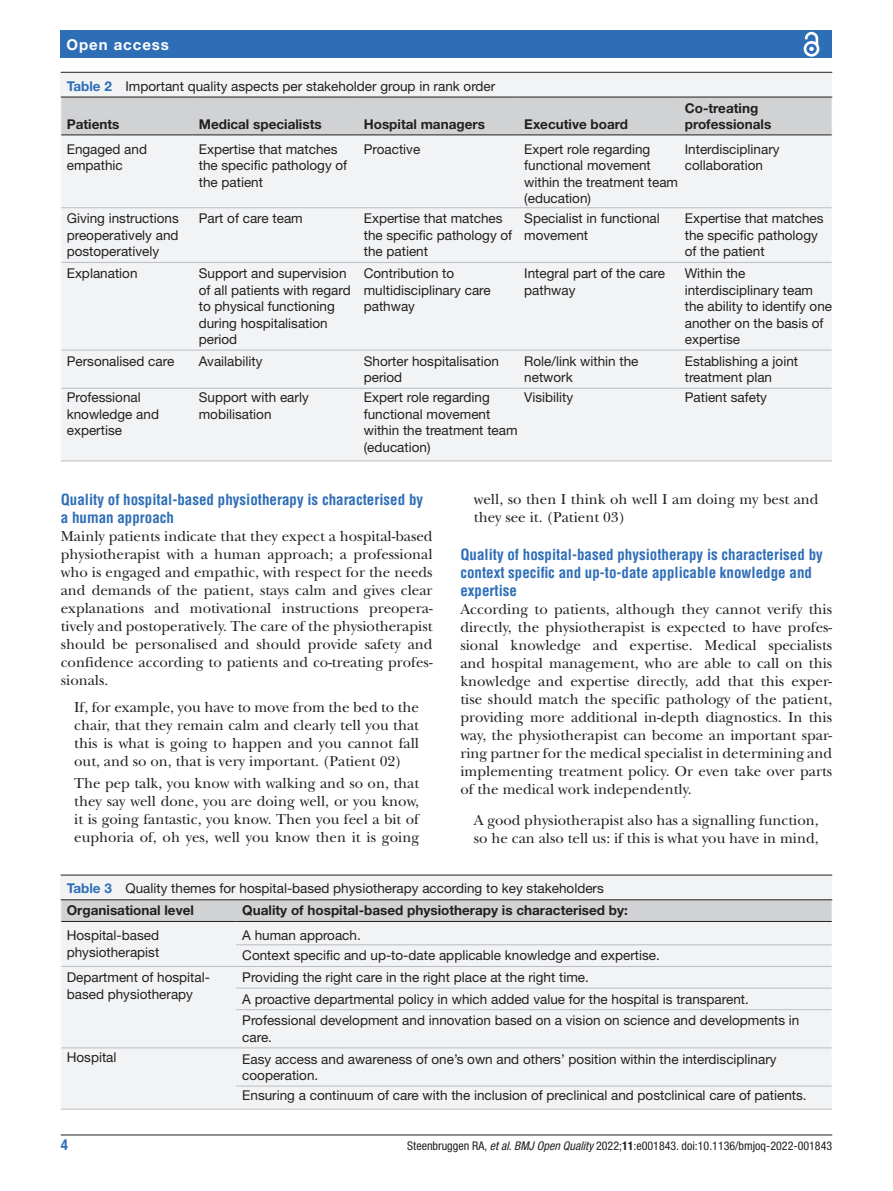
<style>
.page{position:relative;width:893px;height:1191px;background:#fff}
.page>*{position:absolute;margin:0;border:0;box-sizing:border-box;transform-origin:0 0}
.t1{font:15px/18px "New Baskerville";color:#231f20;text-align:justify}
.t2{font:700 condensed 15px/18px "Helvetica LT Std";color:#2e6eb7}
.t3{font:700 15px "Helvetica Neue LT Std";letter-spacing:.065em;color:#fff}
.t4{font:700 condensed 15px "Helvetica Neue LT Std";color:#2e6eb7}
.t5{font:13.5px/16.5px "Helvetica Neue LT Std";color:#231f20}
.t6{font:700 13.5px/16.2px "Helvetica Neue LT Std";color:#231f20}
.t7{font:condensed 12px "Helvetica Neue LT Std";color:#231f20}
.s1{font-weight:700;color:#2e6eb7}
.s2{font-weight:700}
.s3{font-style:italic}
</style>
<div class="page">
<hr style="left:61px;top:1134px;width:771px;height:1px;background:#231f20">
<div style="left:61px;top:31px;width:771px;height:27px;background:#2e6eb7"></div>
<svg style="left:803px;top:31px;width:17px;height:26px"></svg>
<div style="left:61px;top:73px;width:771px;height:388px;background:#f2f3f4"></div>
<hr style="left:61px;top:72px;width:771px;height:1px;background:#231f20">
<div style="left:61px;top:98px;width:771px;height:36px;background:#d1d2d4"></div>
<hr style="left:61px;top:97px;width:132px;height:1px;background:#231f20">
<hr style="left:61px;top:134px;width:132px;height:1px;background:#231f20">
<hr style="left:193px;top:97px;width:165px;height:1px;background:#231f20">
<hr style="left:193px;top:134px;width:165px;height:1px;background:#231f20">
<hr style="left:358px;top:97px;width:160px;height:1px;background:#231f20">
<hr style="left:358px;top:134px;width:160px;height:1px;background:#231f20">
<hr style="left:518px;top:97px;width:161px;height:1px;background:#231f20">
<hr style="left:518px;top:134px;width:161px;height:1px;background:#231f20">
<hr style="left:679px;top:97px;width:153px;height:1px;background:#231f20">
<hr style="left:679px;top:134px;width:153px;height:1px;background:#231f20">
<hr style="left:61px;top:207px;width:132px;height:1px;background:#bcbdc0">
<hr style="left:193px;top:207px;width:165px;height:1px;background:#bcbdc0">
<hr style="left:358px;top:207px;width:160px;height:1px;background:#bcbdc0">
<hr style="left:518px;top:207px;width:161px;height:1px;background:#bcbdc0">
<hr style="left:679px;top:207px;width:153px;height:1px;background:#bcbdc0">
<hr style="left:61px;top:262px;width:132px;height:1px;background:#bcbdc0">
<hr style="left:193px;top:262px;width:165px;height:1px;background:#bcbdc0">
<hr style="left:358px;top:262px;width:160px;height:1px;background:#bcbdc0">
<hr style="left:518px;top:262px;width:161px;height:1px;background:#bcbdc0">
<hr style="left:679px;top:262px;width:153px;height:1px;background:#bcbdc0">
<hr style="left:61px;top:350px;width:132px;height:1px;background:#bcbdc0">
<hr style="left:193px;top:350px;width:165px;height:1px;background:#bcbdc0">
<hr style="left:358px;top:350px;width:160px;height:1px;background:#bcbdc0">
<hr style="left:518px;top:350px;width:161px;height:1px;background:#bcbdc0">
<hr style="left:679px;top:350px;width:153px;height:1px;background:#bcbdc0">
<hr style="left:61px;top:388px;width:132px;height:1px;background:#bcbdc0">
<hr style="left:61px;top:460px;width:132px;height:1px;background:#bcbdc0">
<hr style="left:193px;top:388px;width:165px;height:1px;background:#bcbdc0">
<hr style="left:193px;top:460px;width:165px;height:1px;background:#bcbdc0">
<hr style="left:358px;top:388px;width:160px;height:1px;background:#bcbdc0">
<hr style="left:358px;top:460px;width:160px;height:1px;background:#bcbdc0">
<hr style="left:518px;top:388px;width:161px;height:1px;background:#bcbdc0">
<hr style="left:518px;top:460px;width:161px;height:1px;background:#bcbdc0">
<hr style="left:679px;top:388px;width:153px;height:1px;background:#bcbdc0">
<hr style="left:679px;top:460px;width:153px;height:1px;background:#bcbdc0">
<div style="left:61px;top:875px;width:771px;height:234px;background:#f2f3f4"></div>
<hr style="left:61px;top:874px;width:771px;height:1px;background:#231f20">
<hr style="left:61px;top:1109px;width:175px;height:1px;background:#bcbdc0">
<hr style="left:236px;top:1009px;width:596px;height:1px;background:#bcbdc0">
<hr style="left:61px;top:1047px;width:175px;height:1px;background:#bcbdc0">
<hr style="left:236px;top:1047px;width:596px;height:1px;background:#bcbdc0">
<hr style="left:236px;top:1085px;width:596px;height:1px;background:#bcbdc0">
<hr style="left:236px;top:1109px;width:596px;height:1px;background:#bcbdc0">
<svg style="left:60px;top:899px;width:773px;height:90px"></svg>
<p class="t3" style="left:66px;top:35px;width:104px">Open access</p>
<p class="t5" style="left:67px;top:77px;width:430px"><span class="s1">Table 2</span> Important quality aspects per stakeholder group in rank order</p>
<p class="t6" style="left:67px;top:116px;width:54px">Patients</p>
<p class="t6" style="left:199px;top:116px;width:124px">Medical specialists</p>
<p class="t6" style="left:364px;top:116px;width:123px">Hospital managers</p>
<p class="t6" style="left:524px;top:116px;width:105px">Executive board</p>
<p class="t6" style="left:685px;top:99px;width:88px">Co-treating professionals</p>
<p class="t5" style="left:67px;top:140px;width:82px">Engaged and empathic</p>
<p class="t5" style="left:199px;top:140px;width:150px">Expertise that matches the specific pathology of the patient</p>
<p class="t5" style="left:364px;top:140px;width:58px">Proactive</p>
<p class="t5" style="left:524px;top:140px;width:155px">Expert role regarding functional movement within the treatment team (education)</p>
<p class="t5" style="left:685px;top:140px;width:96px">Interdisciplinary collaboration</p>
<p class="t5" style="left:67px;top:210px;width:114px;text-align:justify">Giving instructions preoperatively and postoperatively</p>
<p class="t5" style="left:199px;top:210px;width:106px">Part of care team</p>
<p class="t5" style="left:364px;top:210px;width:150px">Expertise that matches the specific pathology of the patient</p>
<p class="t5" style="left:524px;top:210px;width:137px">Specialist in functional movement</p>
<p class="t5" style="left:685px;top:210px;width:140px">Expertise that matches the specific pathology of the patient</p>
<p class="t5" style="left:67px;top:265px;width:72px">Explanation</p>
<p class="t5" style="left:199px;top:265px;width:154px">Support and supervision of all patients with regard to physical functioning during hospitalisation period</p>
<p class="t5" style="left:364px;top:265px;width:129px">Contribution to multidisciplinary care pathway</p>
<p class="t5" style="left:524px;top:265px;width:142px">Integral part of the care pathway</p>
<p class="t5" style="left:685px;top:265px;width:149px">Within the interdisciplinary team the ability to identify one another on the basis of expertise</p>
<p class="t5" style="left:67px;top:352px;width:109px">Personalised care</p>
<p class="t5" style="left:199px;top:352px;width:65px">Availability</p>
<p class="t5" style="left:364px;top:352px;width:137px">Shorter hospitalisation period</p>
<p class="t5" style="left:524px;top:352px;width:116px">Role/link within the network</p>
<p class="t5" style="left:685px;top:352px;width:115px">Establishing a joint treatment plan</p>
<p class="t5" style="left:67px;top:389px;width:94px">Professional knowledge and expertise</p>
<p class="t5" style="left:199px;top:389px;width:111px">Support with early mobilisation</p>
<p class="t5" style="left:364px;top:389px;width:155px">Expert role regarding functional movement within the treatment team (education)</p>
<p class="t5" style="left:524px;top:389px;width:50px">Visibility</p>
<p class="t5" style="left:685px;top:389px;width:84px">Patient safety</p>
<p class="t2" style="left:61px;top:490px;width:364px">Quality of hospital-based physiotherapy is characterised by a human approach</p>
<p class="t1" style="left:61px;top:527px;width:373px">Mainly patients indicate that they expect a hospital-based physiotherapist with a human approach; a professional who is engaged and empathic, with respect for the needs and demands of the patient, stays calm and gives clear explanations and motivational instructions preopera&shy;tively and postoperatively. The care of the physiotherapist should be personalised and should provide safety and confidence according to patients and co-treating profes&shy;sionals.</p>
<p class="t1" style="left:74px;top:698px;width:346px">If, for example, you have to move from the bed to the chair, that they remain calm and clearly tell you that this is what is going to happen and you cannot fall out, and so on, that is very important. (Patient 02)</p>
<p class="t1" style="left:74px;top:774px;width:346px">The pep talk, you know with walking and so on, that they say well done, you are doing well, or you know, it is going fantastic, you know. Then you feel a bit of euphoria of, oh yes, well you know then it is going</p>
<p class="t1" style="left:474px;top:490px;width:346px">well, so then I think oh well I am doing my best and they see it. (Patient 03)</p>
<p class="t2" style="left:460px;top:545px;width:364px">Quality of hospital-based physiotherapy is characterised by context specific and up-to-date applicable knowledge and expertise</p>
<p class="t1" style="left:460px;top:600px;width:373px">According to patients, although they cannot verify this directly, the physiotherapist is expected to have profes&shy;sional knowledge and expertise. Medical specialists and hospital management, who are able to call on this knowledge and expertise directly, add that this exper&shy;tise should match the specific pathology of the patient, providing more additional in-depth diagnostics. In this way, the physiotherapist can become an important spar&shy;ring partner for the medical specialist in determining and implementing treatment policy. Or even take over parts of the medical work independently.</p>
<p class="t1" style="left:474px;top:810px;width:346px">A good physiotherapist also has a signalling function, so he can also tell us: if this is what you have in mind,</p>
<p class="t5" style="left:67px;top:877px;width:539px;line-height:22px"><span class="s1">Table 3</span> Quality themes for hospital-based physiotherapy according to key stakeholders<br><span class="s2">Organisational level</span></p>
<p class="t6" style="left:242px;top:902px;width:387px">Quality of hospital-based physiotherapy is characterised by:</p>
<p class="t5" style="left:67px;top:927px;width:94px">Hospital-based physiotherapist</p>
<p class="t5" style="left:242px;top:925px;width:419px;line-height:20.1px">A human approach.<br>Context specific and up-to-date applicable knowledge and expertise.</p>
<p class="t5" style="left:67px;top:968px;width:145px">Department of hospital&shy;based physiotherapy</p>
<p class="t5" style="left:242px;top:966px;width:559px;line-height:21.6px">Providing the right care in the right place at the right time.<br>A proactive departmental policy in which added value for the hospital is transparent.<br>Professional development and innovation based on a vision on science and developments in</p>
<p class="t5" style="left:242px;top:1028px;width:31px">care.</p>
<p class="t5" style="left:67px;top:1048px;width:51px">Hospital</p>
<p class="t5" style="left:242px;top:1050px;width:536px">Easy access and awareness of one’s own and others’ position within the interdisciplinary cooperation.</p>
<p class="t5" style="left:242px;top:1087px;width:566px">Ensuring a continuum of care with the inclusion of preclinical and postclinical care of patients.</p>
<p class="t4" style="left:61px;top:1135px;width:9px">4</p>
<p class="t7" style="left:407px;top:1138px;width:426px">Steenbruggen RA, <span class="s3">et al</span>. <span class="s3">BMJ Open Quality</span> 2022;<span class="s2">11</span>:e001843. doi:10.1136/bmjoq-2022-001843</p>
</div>
